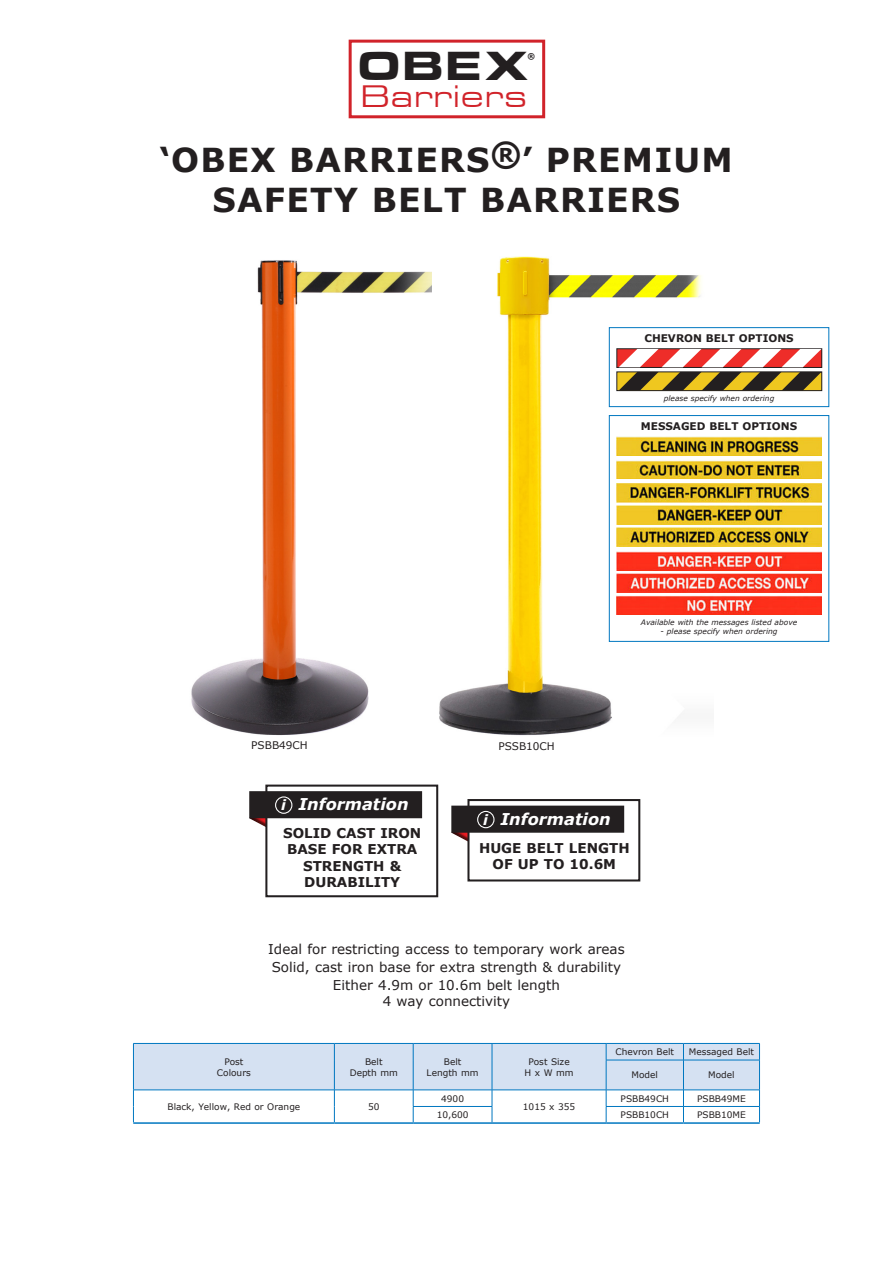
<style>
.page{position:relative;width:893px;height:1263px;background:#fff}
.page>*{position:absolute;margin:0;border:0;box-sizing:border-box;transform-origin:0 0}
.t1{font:900 42px "Eurostile Extended";color:#231f20}
.t2{font:700 33px/39.6px "Verdana";letter-spacing:.035em;color:#231f20;text-align:center}
.t3{font:32.25px "Eurostile Extended";letter-spacing:.01em;color:#d1232a}
.t4{font:italic 700 16.2px "Verdana";color:#fff}
.t5{font:italic 700 14.1px "Verdana";color:#fff}
.t6{font:13.5px/16.2px "Verdana";color:#231f20;text-align:center}
.t7{font:700 13.5px/16.2px "Verdana";color:#231f20;text-align:center}
.t8{font:700 10.5px "Verdana";color:#231f20}
.t9{font:10.5px "Verdana";color:#231f20}
.t10{font:9px "Verdana";color:#231f20}
.t11{font:700 7.95px "Verdana";color:#231f20}
.t12{font:italic 7.5px "Verdana";color:#231f20}
</style>
<div class="page">
<img style="left:191px;top:260px;width:241px;height:476px">
<img style="left:439px;top:256px;width:274px;height:480px">
<div style="left:609px;top:415px;width:220px;height:227px;background:#fff;border:1px solid #0077c0"></div>
<div style="left:609px;top:327px;width:220px;height:80px;background:#fff;border:1px solid #0077c0"></div>
<img style="left:617px;top:437px;width:205px;height:18px">
<img style="left:617px;top:460px;width:205px;height:18px">
<img style="left:617px;top:528px;width:205px;height:19px">
<img style="left:617px;top:484px;width:205px;height:18px">
<img style="left:617px;top:506px;width:205px;height:18px">
<img style="left:617px;top:552px;width:205px;height:18px">
<img style="left:617px;top:596px;width:205px;height:19px">
<img style="left:617px;top:574px;width:205px;height:18px">
<svg style="left:619px;top:349px;width:202px;height:42px"></svg>
<svg style="left:249px;top:818px;width:16px;height:9px"></svg>
<div style="left:265px;top:784px;width:173px;height:113px;border:2px solid #231f20"></div>
<div style="left:250px;top:792px;width:171px;height:25px;background:#231f20"></div>
<div style="left:249px;top:791px;width:173px;height:27px;border:2px solid #231f20"></div>
<div style="left:275px;top:796px;width:17px;height:18px;border:1px solid #fff;border-radius:50%"></div>
<svg style="left:451px;top:805px;width:16px;height:36px"></svg>
<div style="left:467px;top:799px;width:173px;height:82px;border:2px solid #231f20"></div>
<div style="left:452px;top:807px;width:171px;height:25px;background:#231f20"></div>
<div style="left:451px;top:806px;width:173px;height:27px;border:2px solid #231f20"></div>
<div style="left:477px;top:811px;width:17px;height:17px;border:1px solid #fff;border-radius:50%"></div>
<div style="left:349px;top:40px;width:196px;height:78px;background:#fff;border:3px solid #d1232a"></div>
<hr style="left:133px;top:1122px;width:201px;height:2px;background:#0077c0">
<hr style="left:334px;top:1122px;width:79px;height:2px;background:#0077c0">
<hr style="left:492px;top:1122px;width:114px;height:2px;background:#0077c0">
<hr style="left:413px;top:1122px;width:79px;height:2px;background:#0077c0">
<svg style="left:133px;top:1043px;width:627px;height:80px"></svg>
<hr style="left:606px;top:1122px;width:77px;height:2px;background:#0077c0">
<hr style="left:683px;top:1122px;width:77px;height:2px;background:#0077c0">
<p class="t1" style="left:357px;top:42px;width:174px">OBEX</p>
<p class="t3" style="left:360px;top:80px;width:169px">Barriers</p>
<p class="t11" style="left:528px;top:50px;width:9px">®</p>
<p class="t2" style="left:160px;top:139px;width:575px">‘OBEX BARRIERS®’ PREMIUM<br>SAFETY BELT BARRIERS</p>
<p class="t8" style="left:644px;top:330px;width:151px">CHEVRON BELT OPTIONS</p>
<p class="t12" style="left:664px;top:393px;width:112px">please specify when ordering</p>
<p class="t8" style="left:641px;top:418px;width:158px">MESSAGED BELT OPTIONS</p>
<p class="t12" style="left:641px;top:617px;width:158px">Available with the messages listed above</p>
<p class="t12" style="left:661px;top:626px;width:118px">- please specify when ordering</p>
<p class="t9" style="left:251px;top:738px;width:58px">PSBB49CH</p>
<p class="t9" style="left:498px;top:739px;width:58px">PSSB10CH</p>
<p class="t5" style="left:281px;top:795px;width:6px">i</p>
<p class="t4" style="left:298px;top:793px;width:112px">Information</p>
<p class="t7" style="left:283px;top:825px;width:140px">SOLID CAST IRON<br>BASE FOR EXTRA<br>STRENGTH &amp;<br>DURABILITY</p>
<p class="t5" style="left:483px;top:810px;width:6px">i</p>
<p class="t4" style="left:500px;top:807px;width:112px">Information</p>
<p class="t7" style="left:479px;top:839px;width:152px">HUGE BELT LENGTH</p>
<p class="t7" style="left:493px;top:855px;width:125px">OF UP TO 10.6M</p>
<p class="t6" style="left:268px;top:940px;width:358px">Ideal for restricting access to temporary work areas</p>
<p class="t6" style="left:272px;top:959px;width:351px">Solid, cast iron base for extra strength &amp; durability</p>
<p class="t6" style="left:333px;top:977px;width:229px">Either 4.9m or 10.6m belt length<br>4 way connectivity</p>
<p class="t10" style="left:224px;top:1055px;width:21px">Post</p>
<p class="t10" style="left:217px;top:1066px;width:35px">Colours</p>
<p class="t10" style="left:365px;top:1055px;width:19px">Belt</p>
<p class="t10" style="left:350px;top:1066px;width:50px">Depth mm</p>
<p class="t10" style="left:444px;top:1055px;width:19px">Belt</p>
<p class="t10" style="left:427px;top:1066px;width:53px">Length mm</p>
<p class="t10" style="left:528px;top:1055px;width:43px">Post Size</p>
<p class="t10" style="left:525px;top:1066px;width:50px">H x W mm</p>
<p class="t10" style="left:615px;top:1046px;width:60px">Chevron Belt</p>
<p class="t10" style="left:689px;top:1046px;width:67px">Messaged Belt</p>
<p class="t10" style="left:632px;top:1069px;width:28px">Model</p>
<p class="t10" style="left:708px;top:1069px;width:28px">Model</p>
<p class="t10" style="left:168px;top:1100px;width:134px">Black, Yellow, Red or Orange</p>
<p class="t10" style="left:368px;top:1100px;width:13px">50</p>
<p class="t10" style="left:441px;top:1092px;width:24px">4900</p>
<p class="t10" style="left:621px;top:1092px;width:50px">PSBB49CH</p>
<p class="t10" style="left:697px;top:1092px;width:50px">PSBB49ME</p>
<p class="t10" style="left:523px;top:1100px;width:54px">1015 x 355</p>
<p class="t10" style="left:437px;top:1108px;width:33px">10,600</p>
<p class="t10" style="left:621px;top:1108px;width:50px">PSBB10CH</p>
<p class="t10" style="left:697px;top:1108px;width:50px">PSBB10ME</p>
</div>
